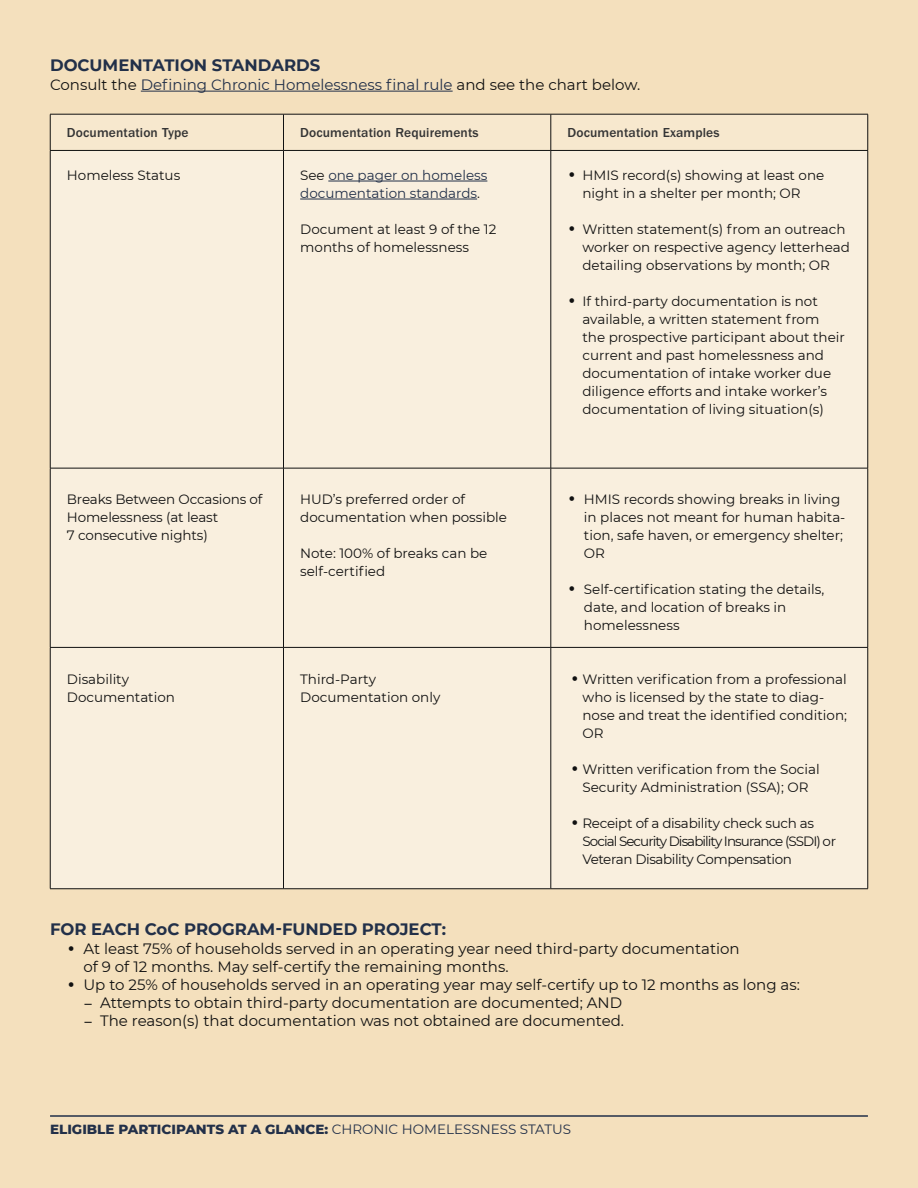
<style>
.page{position:relative;width:918px;height:1188px;background:#f4e0bd}
.page>*{position:absolute;margin:0;border:0;box-sizing:border-box;transform-origin:0 0}
.t1{font:30px "Montserrat";color:#111}
.t2{font:700 16.5px "Montserrat";color:#223049}
.t3{font:15px/18px "Montserrat";color:#111}
.t4{font:15px "Montserrat";color:#223049}
.t5{font:13.5px/18px "Montserrat";color:#111}
.t6{font:13.5px/18px "Montserrat";letter-spacing:-.03em;color:#111}
.t7{font:500 13.5px "ITC Franklin Gothic Std";letter-spacing:.01em;color:#353535}
.t8{font:800 13.5px "Montserrat";color:#223049}
.t9{font:13.5px/18px "Montserrat";color:#223049}
.s1{color:#111}
.s2{font-size:30px}
.s3{font-size:16.5px}
.s4{font-weight:400}
</style>
<div class="page">
<hr style="left:50px;top:1115px;width:818px;height:2px;background:#223049">
<hr style="left:141px;top:91px;width:312px;height:1px;background:#223049">
<div style="left:51px;top:115px;width:816px;height:35px;background:#f7e8ce"></div>
<div style="left:51px;top:151px;width:816px;height:737px;background:#f9efde"></div>
<hr style="left:50px;top:114px;width:234px;height:1px;background:#111">
<hr style="left:50px;top:114px;width:1px;height:36px;background:#111">
<hr style="left:284px;top:114px;width:267px;height:1px;background:#111">
<hr style="left:283px;top:114px;width:1px;height:36px;background:#111">
<hr style="left:551px;top:114px;width:317px;height:1px;background:#111">
<hr style="left:551px;top:114px;width:1px;height:36px;background:#111">
<hr style="left:867px;top:114px;width:1px;height:36px;background:#111">
<hr style="left:50px;top:150px;width:234px;height:1px;background:#111">
<hr style="left:50px;top:151px;width:1px;height:317px;background:#111">
<hr style="left:284px;top:150px;width:267px;height:1px;background:#111">
<hr style="left:283px;top:151px;width:1px;height:317px;background:#111">
<hr style="left:551px;top:150px;width:317px;height:1px;background:#111">
<hr style="left:551px;top:151px;width:1px;height:317px;background:#111">
<hr style="left:867px;top:151px;width:1px;height:317px;background:#111">
<hr style="left:50px;top:468px;width:234px;height:1px;background:#111">
<hr style="left:50px;top:468px;width:1px;height:179px;background:#111">
<hr style="left:284px;top:468px;width:267px;height:1px;background:#111">
<hr style="left:283px;top:468px;width:1px;height:179px;background:#111">
<hr style="left:551px;top:468px;width:317px;height:1px;background:#111">
<hr style="left:551px;top:468px;width:1px;height:179px;background:#111">
<hr style="left:867px;top:468px;width:1px;height:179px;background:#111">
<hr style="left:50px;top:647px;width:234px;height:1px;background:#111">
<hr style="left:50px;top:648px;width:1px;height:241px;background:#111">
<hr style="left:284px;top:647px;width:267px;height:1px;background:#111">
<hr style="left:283px;top:648px;width:1px;height:241px;background:#111">
<hr style="left:551px;top:647px;width:317px;height:1px;background:#111">
<hr style="left:551px;top:648px;width:1px;height:241px;background:#111">
<hr style="left:867px;top:648px;width:1px;height:241px;background:#111">
<hr style="left:50px;top:888px;width:234px;height:1px;background:#111">
<hr style="left:284px;top:888px;width:267px;height:1px;background:#111">
<hr style="left:551px;top:888px;width:317px;height:1px;background:#111">
<hr style="left:328px;top:181px;width:159px;height:1px;background:#223049">
<hr style="left:300px;top:199px;width:177px;height:1px;background:#223049">
<h2 class="t2" style="left:50px;top:53px;width:272px">DOCUMENTATION STANDARDS</h2>
<p class="t4" style="left:50px;top:74px;width:592px"><span class="s1">Consult the</span> Defining Chronic Homelessness final rule <span class="s1">and see the chart below.</span></p>
<p class="t7" style="left:67px;top:125px;width:123px">Documentation Type</p>
<p class="t7" style="left:300px;top:125px;width:180px">Documentation Requirements</p>
<p class="t7" style="left:567px;top:125px;width:154px">Documentation Examples</p>
<p class="t5" style="left:67px;top:166px;width:115px">Homeless Status</p>
<p class="t9" style="left:300px;top:166px;width:189px"><span class="s1">See</span> one pager on homeless documentation standards<span class="s1">.</span></p>
<p class="t5" style="left:300px;top:220px;width:198px">Document at least 9 of the 12 months of homelessness</p>
<p class="t5" style="left:582px;top:166px;width:243px;text-indent:-15px"><span class="s2">•</span> HMIS record(s) showing at least one night in a shelter per month; OR</p>
<p class="t5" style="left:582px;top:220px;width:269px;text-indent:-15px"><span class="s2">•</span> Written statement(s) from an outreach worker on respective agency letterhead detailing observations by month; OR</p>
<p class="t5" style="left:582px;top:292px;width:264px;text-indent:-15px"><span class="s2">•</span> If third-party documentation is not available, a written statement from the prospective participant about their current and past homelessness and documentation of intake worker due diligence efforts and intake worker’s documentation of living situation(s)</p>
<p class="t5" style="left:67px;top:490px;width:197px">Breaks Between Occasions of<br>Homelessness (at least<br>7 consecutive nights)</p>
<p class="t5" style="left:300px;top:490px;width:208px">HUD’s preferred order of documentation when possible</p>
<p class="t5" style="left:300px;top:544px;width:189px">Note: 100% of breaks can be self-certified</p>
<p class="t5" style="left:584px;top:490px;width:263px;text-indent:-16px"><span class="s2">•</span> HMIS records showing breaks in living in places not meant for human habita&shy;tion, safe haven, or emergency shelter;<br>OR</p>
<p class="t5" style="left:584px;top:580px;width:242px;text-indent:-16px"><span class="s2">•</span> Self-certification stating the details, date, and location of breaks in homelessness</p>
<p class="t5" style="left:67px;top:670px;width:110px">Disability<br>Documentation</p>
<p class="t5" style="left:300px;top:670px;width:142px">Third-Party<br>Documentation only</p>
<p class="t5" style="left:582px;top:670px;width:266px;text-indent:-12px"><span class="s2">•</span> Written verification from a pro fessional who is licensed by the state to diag&shy;nose and treat the identified condition;<br>OR</p>
<p class="t5" style="left:570px;top:760px;width:251px;text-align:center"><span class="s2">•</span> Written verification from the Social<br>Security Administration (SSA); OR</p>
<p class="t6" style="left:582px;top:814px;width:255px;text-indent:-12px"><span class="s2">•</span> Receipt of a disability check such as<br>Social Security Disability Insurance (SSDI) or<br>Veteran Disability Compensation</p>
<h2 class="t2" style="left:50px;top:917px;width:397px">FOR EACH CoC PROGRAM-FUNDED PROJECT:</h2>
<p class="t3" style="left:83px;top:939px;width:658px;text-indent:-17px"><span class="s2">•</span> At least 75% of households served in an operating year need third-party documentation of 9 of 12 months. May self-certify the remaining months.</p>
<p class="t1" style="left:67px;top:962px;width:10px">•</p>
<p class="t3" style="left:83px;top:975px;width:718px">Up to 25% of households served in an operating year may self-certify up to 12 months as long as:</p>
<p class="t3" style="left:83px;top:993px;width:540px"><span class="s3">−</span> Attempts to obtain third-party documentation are documented; AND</p>
<p class="t3" style="left:83px;top:1011px;width:542px"><span class="s3">−</span> The reason(s) that documentation was not obtained are documented.</p>
<p class="t8" style="left:50px;top:1119px;width:523px">ELIGIBLE PARTICIPANTS AT A GLANCE: <span class="s4">CHRONIC HOMELESSNESS STATUS</span></p>
</div>
